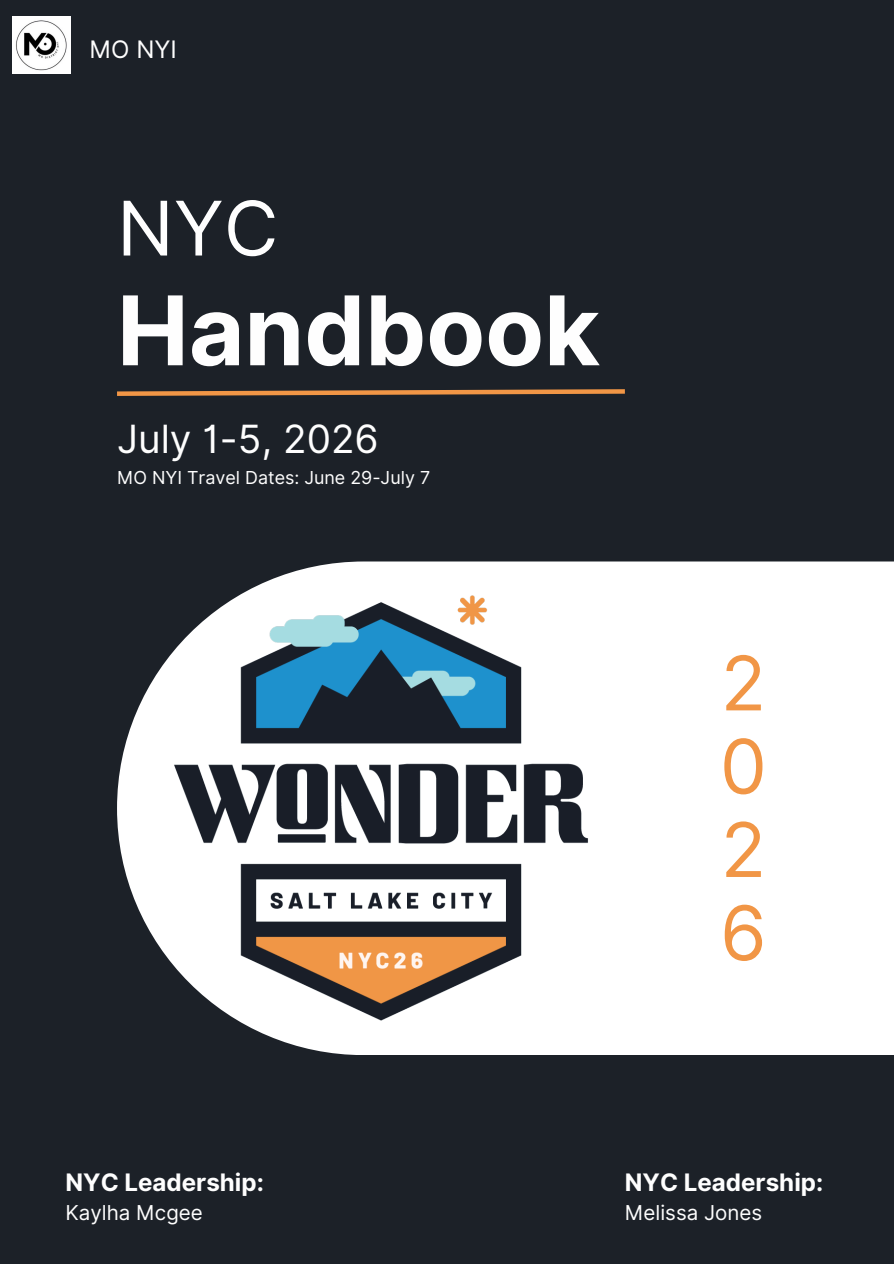
<style>
.page{position:relative;width:894px;height:1264px;background:#fff}
.page>*{position:absolute;margin:0;border:0;box-sizing:border-box;transform-origin:0 0}
.t1{font:700 96px "Inter";color:#fefefe}
.t2{font:75.3px/83.2px "Inter";color:#f19646;text-align:justify}
.t3{font:75.3px "Inter";color:#fefefe}
.t4{font:38.85px "Inter";color:#fefefe}
.t5{font:700 24px "Inter";color:#fefefe}
.t6{font:24px "Inter";color:#fefefe}
.t7{font:20.55px "Inter";color:#fefefe}
.t8{font:17.85px "Inter";color:#fefefe}
</style>
<div class="page">
<div style="left:0;top:0;width:893px;height:1263px;background:#1c2128"></div>
<div style="left:117px;top:561px;width:776px;height:494px;background:#fff"></div>
<img style="left:13px;top:17px;width:57px;height:57px">
<img style="left:127px;top:561px;width:508px;height:494px">
<svg style="left:117px;top:389px;width:508px;height:7px"></svg>
<p class="t6" style="left:89px;top:35px;width:89px">MO NYI</p>
<h5 class="t3" style="left:117px;top:183px;width:163px">NYC</h5>
<h4 class="t1" style="left:117px;top:273px;width:484px">Handbook</h4>
<h1 class="t4" style="left:117px;top:415px;width:263px">July 1-5, 2026</h1>
<h6 class="t8" style="left:117px;top:467px;width:314px">MO NYI Travel Dates: June 29-July 7</h6>
<h2 class="t2" style="left:719px;top:641px;width:49px">2<br>0<br>2<br>6</h2>
<p class="t5" style="left:65px;top:1168px;width:200px">NYC Leadership:</p>
<h3 class="t5" style="left:624px;top:1168px;width:200px">NYC Leadership:</h3>
<h6 class="t7" style="left:65px;top:1200px;width:139px">Kaylha Mcgee</h6>
<p class="t7" style="left:624px;top:1200px;width:139px">Melissa Jones</p>
</div>
